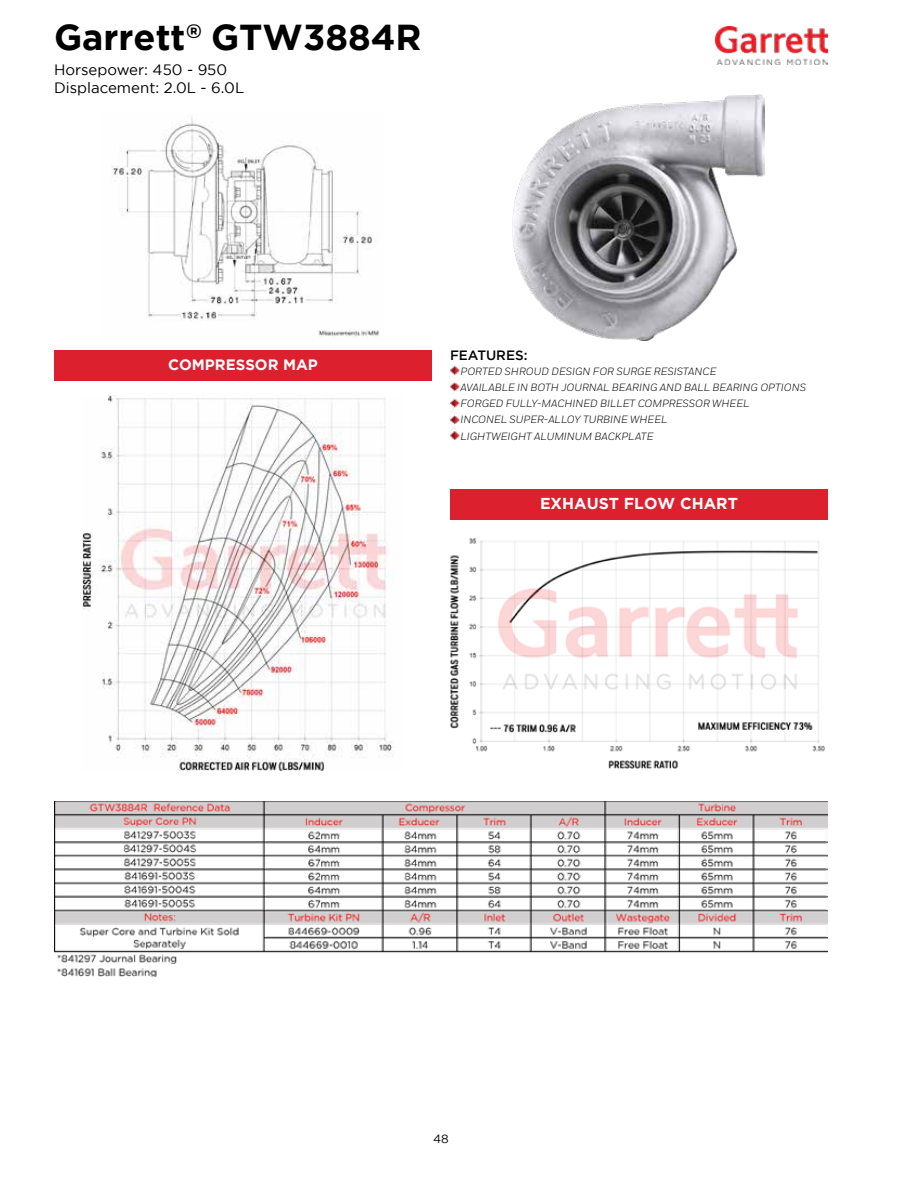
<style>
.page{position:relative;width:918px;height:1188px;background:#fff}
.page>*{position:absolute;margin:0;border:0;box-sizing:border-box;transform-origin:0 0}
.t1{font:700 36px "Gotham";color:#000}
.t2{font:700 15.9px "Gotham";color:#fff}
.t3{font:15px/18px "Gotham";color:#000}
.t4{font:700 15px "Gotham";color:#fff}
.t5{font:500 13.5px "Gotham";color:#000}
.t6{font:12px "Gotham";color:#000}
.t7{font:italic 10.5px/16.2px "Honeywell Sans";color:#000}
.s1{font-family:"Honeywell Sans";font-weight:800}
</style>
<div class="page">
<img style="left:716px;top:27px;width:112px;height:38px">
<img style="left:83px;top:396px;width:310px;height:375px">
<img style="left:112px;top:117px;width:267px;height:221px">
<div style="left:54px;top:350px;width:378px;height:31px;background:#dc202e"></div>
<div style="left:450px;top:490px;width:378px;height:30px;background:#dc202e"></div>
<img style="left:450px;top:538px;width:375px;height:231px">
<img style="left:54px;top:801px;width:774px;height:175px">
<img style="left:450px;top:366px;width:9px;height:74px">
<img style="left:512px;top:94px;width:253px;height:246px">
<h1 class="t1" style="left:54px;top:17px;width:369px">Garrett<span class="s1">®</span> GTW3884R</h1>
<h3 class="t3" style="left:54px;top:60px;width:192px">Horsepower: 450 - 950<br>Displacement: 2.0L - 6.0L</h3>
<h3 class="t4" style="left:168px;top:356px;width:151px">COMPRESSOR MAP</h3>
<p class="t5" style="left:450px;top:348px;width:79px">FEATURES:</p>
<p class="t7" style="left:460px;top:363px;width:347px">PORTED SHROUD DESIGN FOR SURGE RESISTANCE<br>AVAILABLE IN BOTH JOURNAL BEARING AND BALL BEARING OPTIONS FORGED FULLY-MACHINED BILLET COMPRESSOR WHEEL<br>INCONEL SUPER-ALLOY TURBINE WHEEL<br>LIGHTWEIGHT ALUMINUM BACKPLATE</p>
<h2 class="t2" style="left:540px;top:494px;width:199px">EXHAUST FLOW CHART</h2>
<p class="t6" style="left:433px;top:1132px;width:17px">48</p>
</div>
